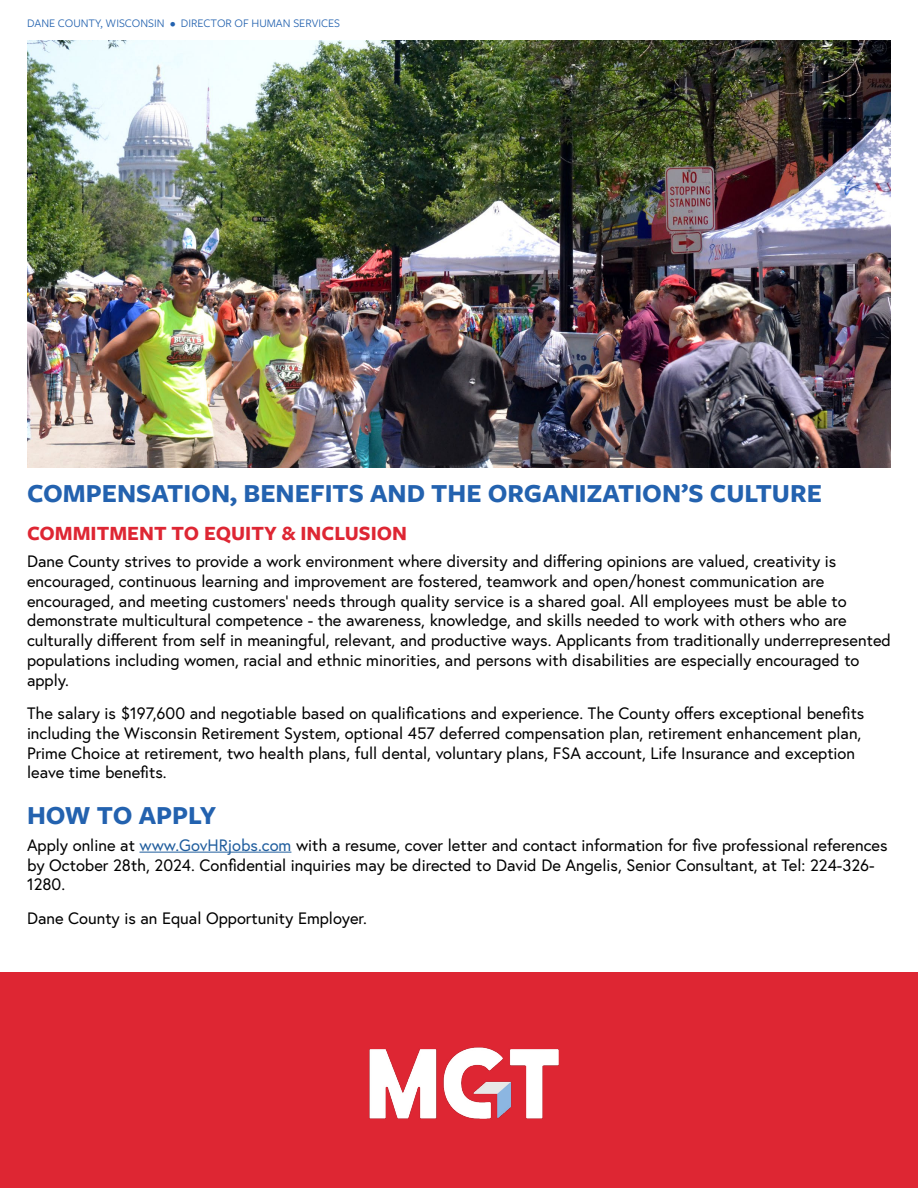
<style>
.page{position:relative;width:918px;height:1188px;background:#fff}
.page>*{position:absolute;margin:0;border:0;box-sizing:border-box;transform-origin:0 0}
.t1{font:700 27px "Freight Sans Pro";color:#2362af}
.t2{font:700 21px "Freight Sans Pro";color:#de2633}
.t3{font:16.5px/19.8px "Europa";color:#000}
.t4{font:12px "Freight Sans Pro";color:#2362af}
.s1{color:#215e9e}
</style>
<div class="page">
<hr style="left:139px;top:852px;width:152px;height:1px;background:#215e9e">
<div style="left:0;top:972px;width:918px;height:216px;background:#de2633"></div>
<img style="left:27px;top:40px;width:864px;height:427px">
<img style="left:369px;top:1047px;width:190px;height:72px">
<p class="t4" style="left:27px;top:16px;width:315px">DANE COUNTY, WISCONSIN • DIRECTOR OF HUMAN SERVICES</p>
<h1 class="t1" style="left:27px;top:474px;width:797px">COMPENSATION, BENEFITS AND THE ORGANIZATION’S CULTURE</h1>
<p class="t2" style="left:27px;top:519px;width:382px">COMMITMENT TO EQUITY &amp; INCLUSION</p>
<p class="t3" style="left:27px;top:551px;width:866px">Dane County strives to provide a work environment where diversity and differing opinions are valued, creativity is encouraged, continuous learning and improvement are fostered, teamwork and open/honest communication are encouraged, and meeting customers’ needs through quality service is a shared goal. All employees must be able to demonstrate multicultural competence - the awareness, knowledge, and skills needed to work with others who are culturally different from self in meaningful, relevant, and productive ways. Applicants from traditionally underrepresented populations including women, racial and ethnic minorities, and persons with disabilities are especially encouraged to apply.</p>
<p class="t3" style="left:27px;top:703px;width:839px">The salary is $197,600 and negotiable based on qualifications and experience. The County offers exceptional benefits including the Wisconsin Retirement System, optional 457 deferred compensation plan, retirement enhancement plan, Prime Choice at retirement, two health plans, full dental, voluntary plans, FSA account, Life Insurance and exception leave time benefits.</p>
<h1 class="t1" style="left:27px;top:797px;width:191px">HOW TO APPLY</h1>
<p class="t3" style="left:27px;top:835px;width:862px">Apply online at <span class="s1">www.GovHRjobs.com</span> with a resume, cover letter and contact information for five professional references by October 28th, 2024. Confidential inquiries may be directed to David De Angelis, Senior Consultant, at Tel: 224-326-<br>1280.</p>
<p class="t3" style="left:27px;top:908px;width:341px">Dane County is an Equal Opportunity Employer.</p>
</div>
